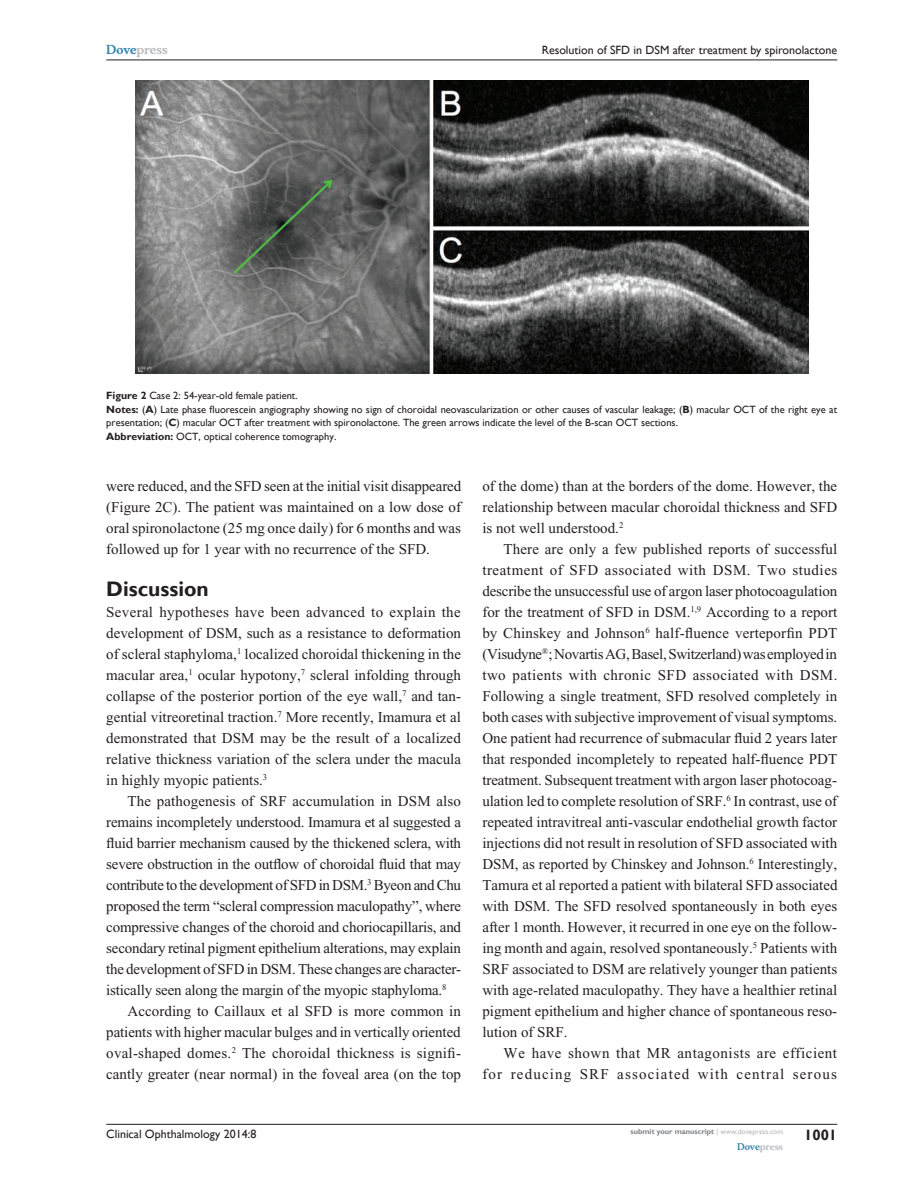
<style>
.page{position:relative;width:918px;height:1188px;background:#fff}
.page>*{position:absolute;margin:0;border:0;box-sizing:border-box;transform-origin:0 0}
.t1{font:700 21px "Gill Sans";color:#231f20}
.Tx{font:15px/21px "Times New Roman";color:#231f20;text-align:justify}
.TxF{font:15px/21px "Times New Roman";color:#231f20;text-align:justify}
.Tx-2{font:15px/21px "Times New Roman";letter-spacing:.08em;color:#231f20;text-align:right}
.RunFolio-R{font:700 15px "Gill Sans";color:#231f20}
.RunH-R{font:12px "Gill Sans";color:#231f20}
.RunF-R{font:12px "Gill Sans";color:#231f20}
.RunH-Brand-R{font:700 12px "Musee";color:#b8b9bc}
.FC{font:10.5px/13.5px "Gill Sans";color:#231f20}
.RunF-Brand-R{font:700 9px "Musee";color:#b8b9bc}
.RunF-SubmityourMS-R{font:700 7.5px "Gill Sans";color:#808285}
.s1{color:#3485ae}
.s2{font-weight:700}
.s3{font-weight:400;color:#b8b9bc}
</style>
<div class="page">
<hr style="left:106px;top:1124px;width:731px;height:1px;background:#231f20">
<hr style="left:106px;top:60px;width:731px;height:1px;background:#231f20">
<img style="left:135px;top:81px;width:673px;height:293px">
<p class="RunH-Brand-R" style="left:106px;top:43px;width:63px"><span class="s1">Dove</span>press</p>
<p class="RunH-R" style="left:542px;top:43px;width:297px">Resolution of SFD in DSM after treatment by spironolactone</p>
<p class="FC" style="left:106px;top:389px;width:193px"><span class="s2">Figure 2</span> Case 2: 54-year-old female patient.</p>
<p class="FC" style="left:106px;top:403px;width:732px"><span class="s2">Notes:</span> (<span class="s2">A</span>) Late phase fluorescein angiography showing no sign of choroidal neovascularization or other causes of vascular leakage; (<span class="s2">B</span>) macular OCT of the right eye at presentation; (<span class="s2">C</span>) macular OCT after treatment with spironolactone. The green arrows indicate the level of the B-scan OCT sections.</p>
<p class="FC" style="left:106px;top:430px;width:232px"><span class="s2">Abbreviation:</span> OCT, optical coherence tomography.</p>
<p class="TxF" style="left:106px;top:476px;width:356px">were reduced, and the SFD seen at the initial visit disappeared (Figure 2C). The patient was maintained on a low dose of oral spironolactone (25 mg once daily) for 6 months and was followed up for 1 year with no recurrence of the SFD.</p>
<h1 class="t1" style="left:106px;top:577px;width:104px">Discussion</h1>
<p class="TxF" style="left:106px;top:602px;width:356px">Several hypotheses have been advanced to explain the development of DSM, such as a resistance to deformation of scleral staphyloma,<sup>1</sup> localized choroidal thickening in the macular area,<sup>1</sup> ocular hypotony,<sup>7</sup> scleral infolding through collapse of the posterior portion of the eye wall,<sup>7</sup> and tan&shy;gential vitreoretinal traction.<sup>7</sup> More recently, Imamura et al demonstrated that DSM may be the result of a localized relative thickness variation of the sclera under the macula in highly myopic patients.<sup>3</sup></p>
<p class="Tx" style="left:106px;top:791px;width:356px;text-indent:21px">The pathogenesis of SRF accumulation in DSM also remains incompletely understood. Imamura et al suggested a fluid barrier mechanism caused by the thickened sclera, with severe obstruction in the outflow of choroidal fluid that may contribute to the development of SFD in DSM.<sup>3</sup> Byeon and Chu proposed the term “scleral compression maculopathy”, where compressive changes of the choroid and choriocapillaris, and secondary retinal pigment epithelium alterations, may explain the development of SFD in DSM. These changes are character&shy;istically seen along the margin of the myopic staphyloma.<sup>8</sup></p>
<p class="Tx" style="left:106px;top:1001px;width:356px;text-indent:21px">According to Caillaux et al SFD is more common in patients with higher macular bulges and in vertically oriented oval-shaped domes.<sup>2</sup> The choroidal thickness is signifi&shy;cantly greater (near normal) in the foveal area (on the top</p>
<p class="Tx" style="left:482px;top:476px;width:356px">of the dome) than at the borders of the dome. However, the relationship between macular choroidal thickness and SFD is not well understood.<sup>2</sup></p>
<p class="Tx" style="left:482px;top:539px;width:357px;text-indent:21px">There are only a few published reports of successful treatment of SFD associated with DSM. Two studies describe the unsuccessful use of argon laser photocoagulation for the treatment of SFD in DSM.<sup>1,9</sup> According to a report by Chinskey and Johnson<sup>6</sup> half-fluence verteporfin PDT (Visudyne<sup>®</sup>; Novartis AG, Basel, Switzerland) was employed in two patients with chronic SFD associated with DSM.<br>Following a single treatment, SFD resolved completely in both cases with subjective improvement of visual symptoms.<br>One patient had recurrence of submacular fluid 2 years later that responded incompletely to repeated half-fluence PDT treatment. Subsequent treatment with argon laser photocoag&shy;ulation led to complete resolution of SRF.<sup>6</sup> In contrast, use of repeated intravitreal anti-vascular endothelial growth factor injections did not result in resolution of SFD associated with DSM, as reported by Chinskey and Johnson.<sup>6</sup> Interestingly, Tamura et al reported a patient with bilateral SFD associated with DSM. The SFD resolved spontaneously in both eyes after 1 month. However, it recurred in one eye on the follow&shy;ing month and again, resolved spontaneously.<sup>5</sup> Patients with SRF associated to DSM are relatively younger than patients with age-related maculopathy. They have a healthier retinal pigment epithelium and higher chance of spontaneous reso&shy;lution of SRF.</p>
<p class="Tx-2" style="left:482px;top:1043px;width:356px">We have shown that MR antagonists are efficient for reducing SRF associated with central serous</p>
<p class="RunF-R" style="left:106px;top:1127px;width:152px">Clinical Ophthalmology 2014:8</p>
<p class="RunF-SubmityourMS-R" style="left:631px;top:1127px;width:154px">submit your manuscript <span class="s3">| www.dovepress.com</span></p>
<p class="RunF-Brand-R" style="left:737px;top:1141px;width:48px"><span class="s1">Dove</span>press</p>
<p class="RunFolio-R" style="left:804px;top:1126px;width:35px">1001</p>
</div>
